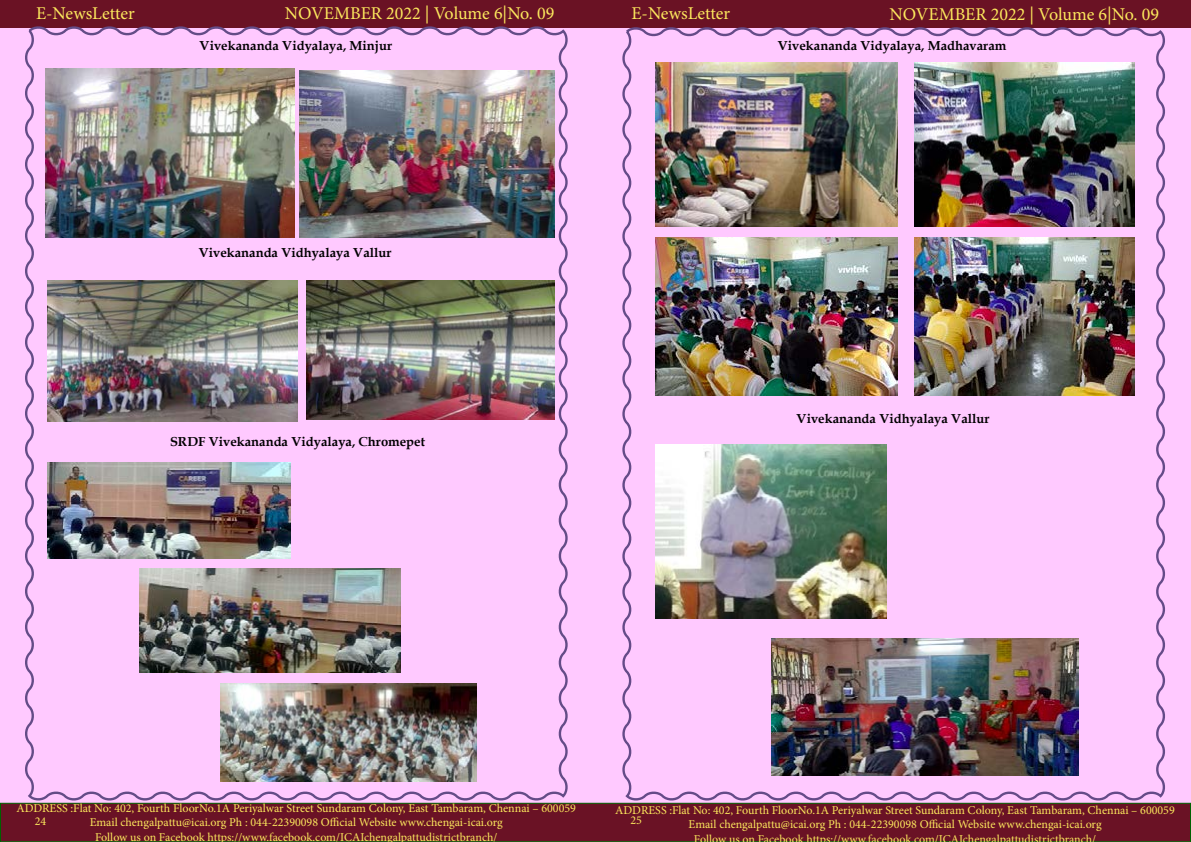
<style>
.page{position:relative;width:1191px;height:842px;background:#fff}
.page>*{position:absolute;margin:0;border:0;box-sizing:border-box;transform-origin:0 0}
.t1{font:18px "Minion Pro";color:#fce85d}
.t2{font:700 13px "Book Antiqua";color:#000}
.t3{font:12px/14.4px "Minion Pro";color:#fce85d;text-align:center}
</style>
<div class="page">
<div style="left:0;top:2px;width:1191px;height:801px;background:#ffc9ff"></div>
<div style="left:0;top:1px;width:1190px;height:27px;background:#6a1224"></div>
<div style="left:0;top:803px;width:1191px;height:39px;background:#6a1225;border:1px solid #006200"></div>
<svg style="left:22px;top:26px;width:549px;height:778px;background:#f5c1f6"></svg>
<div style="left:619px;top:27px;width:549px;height:777px;background:#ffc9ff"></div>
<img style="left:45px;top:69px;width:249px;height:168px">
<img style="left:300px;top:71px;width:254px;height:166px">
<img style="left:48px;top:281px;width:250px;height:140px">
<img style="left:307px;top:281px;width:247px;height:139px">
<img style="left:48px;top:463px;width:242px;height:95px">
<img style="left:139px;top:569px;width:262px;height:104px">
<img style="left:220px;top:683px;width:257px;height:98px">
<img style="left:655px;top:63px;width:242px;height:164px">
<img style="left:914px;top:63px;width:220px;height:164px">
<img style="left:655px;top:237px;width:242px;height:158px">
<img style="left:914px;top:237px;width:220px;height:158px">
<img style="left:655px;top:445px;width:232px;height:173px">
<img style="left:771px;top:638px;width:307px;height:138px">
<h1 class="t1" style="left:36px;top:1px;width:100px">E-NewsLetter</h1>
<h1 class="t1" style="left:285px;top:1px;width:271px">NOVEMBER 2022 | Volume 6|No. 09</h1>
<p class="t2" style="left:200px;top:36px;width:194px">Vivekananda Vidyalaya, Minjur</p>
<p class="t2" style="left:199px;top:244px;width:194px">Vivekananda Vidhyalaya Vallur</p>
<p class="t2" style="left:170px;top:433px;width:256px">SRDF Vivekananda Vidyalaya, Chromepet</p>
<h1 class="t1" style="left:631px;top:1px;width:100px">E-NewsLetter</h1>
<h1 class="t1" style="left:889px;top:2px;width:271px">NOVEMBER 2022 | Volume 6|No. 09</h1>
<p class="t2" style="left:777px;top:36px;width:230px">Vivekananda Vidyalaya, Madhavaram</p>
<p class="t2" style="left:796px;top:410px;width:194px">Vivekananda Vidhyalaya Vallur</p>
<p class="t3" style="left:16px;top:801px;width:561px">ADDRESS :Flat No: 402, Fourth FloorNo.1A Periyalwar Street Sundaram Colony, East Tambaram, Chennai – 600059<br>Email chengalpattu@icai.org Ph : 044-22390098 Official Website www.chengai-icai.org<br>Follow us on Facebook https://www.facebook.com/ICAIchengalpattudistrictbranch/</p>
<p class="t3" style="left:35px;top:814px;width:13px">24</p>
<p class="t3" style="left:615px;top:803px;width:561px">ADDRESS :Flat No: 402, Fourth FloorNo.1A Periyalwar Street Sundaram Colony, East Tambaram, Chennai – 600059<br>Email chengalpattu@icai.org Ph : 044-22390098 Official Website www.chengai-icai.org<br>Follow us on Facebook https://wwwfacebook com/ICAIchengalpattudistrictbranch/</p>
<p class="t3" style="left:630px;top:813px;width:13px">25</p>
</div>
